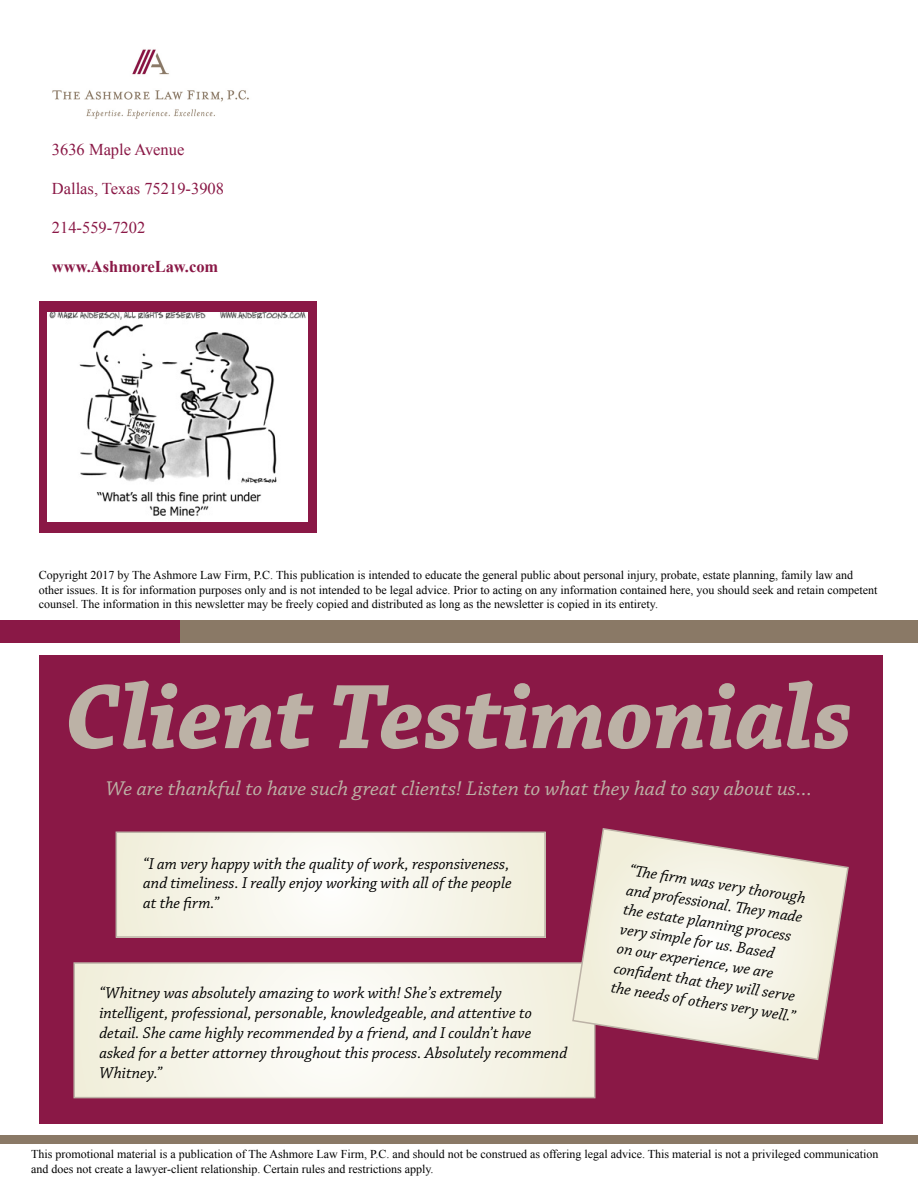
<style>
.page{position:relative;width:918px;height:1188px;background:#fff}
.page>*{position:absolute;margin:0;border:0;box-sizing:border-box;transform-origin:0 0}
.t1{font:italic 700 96.45px "Chaparral Pro";color:#bcb2a6;scale:.96 1}
.t2{font:italic 21px "Chaparral Pro";color:#bcb2a6;scale:1.05 1}
.t3{font:italic 16.5px/19.8px "Chaparral Pro";color:#000}
.t4{font:16.5px "Times New Roman";color:#8a1846}
.t5{font:700 16.5px "Times New Roman";color:#8a1846}
.t6{font:12px/14.4px "Times New Roman";color:#000}
</style>
<div class="page">
<div style="left:39px;top:656px;width:843px;height:468px;background:#8a1846"></div>
<div style="left:0;top:620px;width:895px;height:23px;background:#8a1846"></div>
<div style="left:180px;top:620px;width:738px;height:23px;background:#8a7966"></div>
<div style="left:39px;top:301px;width:277px;height:231px;background:#8a1846"></div>
<div style="left:0;top:1135px;width:918px;height:9px;background:#8a7966"></div>
<img style="left:52px;top:49px;width:197px;height:70px">
<img style="left:48px;top:313px;width:260px;height:208px">
<svg style="left:76px;top:965px;width:517px;height:130px;background:#f6f5ea"></svg>
<div style="left:73px;top:962px;width:523px;height:136px;border:2px solid #bcb2a6"></div>
<svg style="left:571px;top:828px;width:278px;height:233px"></svg>
<svg style="left:119px;top:835px;width:424px;height:100px;background:#f6f5e9"></svg>
<div style="left:116px;top:832px;width:430px;height:106px;border:2px solid #bcb2a6"></div>
<h3 class="t4" style="left:52px;top:138px;width:134px">3636 Maple Avenue</h3>
<h3 class="t4" style="left:52px;top:177px;width:174px">Dallas, Texas 75219-3908</h3>
<h3 class="t4" style="left:52px;top:216px;width:95px">214-559-7202</h3>
<h3 class="t5" style="left:52px;top:255px;width:168px">www.AshmoreLaw.com</h3>
<p class="t6" style="left:39px;top:568px;width:840px">Copyright 2017 by The Ashmore Law Firm, P.C. This publication is intended to educate the general public about personal injury, probate, estate planning, family law and other issues. It is for information purposes only and is not intended to be legal advice. Prior to acting on any information contained here, you should seek and retain competent counsel. The information in this newsletter may be freely copied and distributed as long as the newsletter is copied in its entirety.</p>
<h1 class="t1" style="left:65px;top:661px;width:822px">Client Testimonials</h1>
<h2 class="t2" style="left:106px;top:777px;width:674px">We are thankful to have such great clients! Listen to what they had to say about us...</h2>
<h3 class="t3" style="left:143px;top:854px;width:370px">“I am very happy with the quality of work, responsiveness, and timeliness. I really enjoy working with all of the people at the firm.”</h3>
<p class="t3" style="left:99px;top:984px;width:469px">“Whitney was absolutely amazing to work with! She’s extremely intelligent, professional, personable, knowledgeable, and attentive to detail. She came highly recommended by a friend, and I couldn’t have asked for a better attorney throughout this process. Absolutely recommend Whitney.”</p>
<h3 class="t3" style="left:631px;top:861px;width:188px;rotate:9deg">“Th e fi rm was very thorough and professional. Th ey made the estate planning process very simple for us. Based<br>on our experience, we are confi dent that they will serve the needs of others very well.”</h3>
<p class="t6" style="left:31px;top:1147px;width:849px">This promotional material is a publication of The Ashmore Law Firm, P.C. and should not be construed as offering legal advice. This material is not a privileged communication and does not create a lawyer-client relationship. Certain rules and restrictions apply.</p>
</div>
